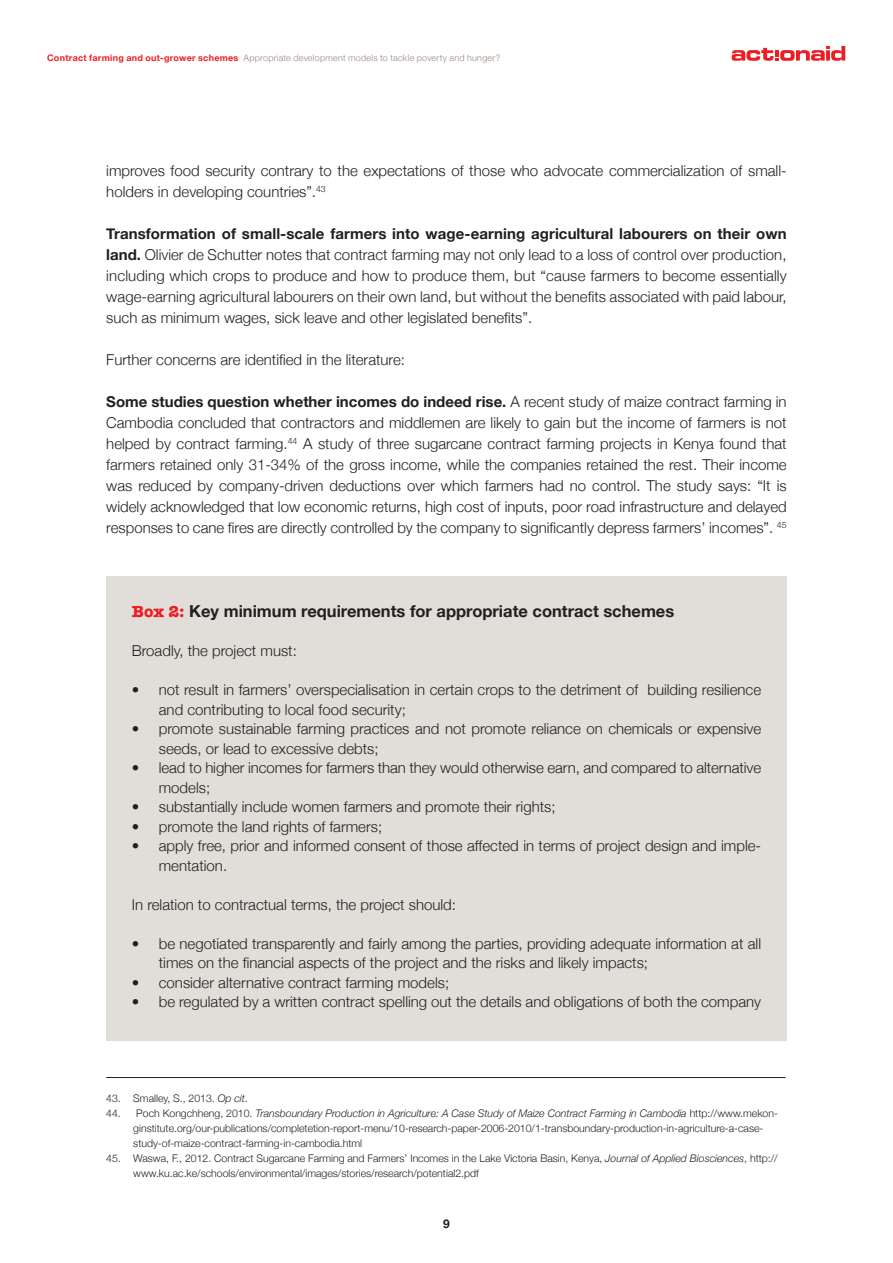
<style>
.page{position:relative;width:893px;height:1263px;background:#fff}
.page>*{position:absolute;margin:0;border:0;box-sizing:border-box;transform-origin:0 0}
.t1{font:700 16.5px "Helvetica Neue";color:#231f20}
.body_copy{font:300 15px/21px "Helvetica Neue";color:#231f20}
.t2{font:700 12px "Helvetica Neue";color:#231f20}
.t3{font:300 10.5px/15px "Helvetica Neue";color:#231f20}
.t4{font:300 9px "Helvetica Neue";letter-spacing:.025em;color:#99877d}
.s1{font-weight:700;color:#ee1d23}
.s2{font-weight:700}
.s3{font-family:"American Typewriter";color:#ee1d23}
.s4{font-style:italic}
</style>
<div class="page">
<svg style="left:732px;top:46px;width:113px;height:15px"></svg>
<div style="left:106px;top:576px;width:681px;height:464px;background:#e1ded9"></div>
<hr style="left:106px;top:1077px;width:680px;height:1px;background:#231f20">
<p class="t4" style="left:47px;top:52px;width:455px"><span class="s1">Contract farming and out-grower schemes</span> Appropriate development models to tackle poverty and hunger?</p>
<p class="body_copy" style="left:106px;top:160px;width:682px">improves food security contrary to the expectations of those who advocate commercialization of small&shy;holders in developing countries”.<sup>43</sup></p>
<p class="body_copy" style="left:106px;top:223px;width:682px;text-align:justify"><span class="s2">Transformation of small-scale farmers into wage-earning agricultural labourers on their own land.</span> Olivier de Schutter notes that contract farming may not only lead to a loss of control over production, including which crops to produce and how to produce them, but “cause farmers to become essentially wage-earning agricultural labourers on their own land, but without the benefits associated with paid labour, such as minimum wages, sick leave and other legislated benefits”.</p>
<p class="body_copy" style="left:106px;top:349px;width:300px">Further concerns are identified in the literature:</p>
<p class="body_copy" style="left:106px;top:391px;width:682px;text-align:justify"><span class="s2">Some studies question whether incomes do indeed rise.</span> A recent study of maize contract farming in Cambodia concluded that contractors and middlemen are likely to gain but the income of farmers is not helped by contract farming.<sup>44</sup> A study of three sugarcane contract farming projects in Kenya found that farmers retained only 31-34% of the gross income, while the companies retained the rest. Their income was reduced by company-driven deductions over which farmers had no control. The study says: “It is widely acknowledged that low economic returns, high cost of inputs, poor road infrastructure and delayed responses to cane fires are directly controlled by the company to significantly depress farmers’ incomes”. <sup>45</sup></p>
<p class="t1" style="left:132px;top:601px;width:544px"><span class="s3">Box 2:</span> Key minimum requirements for appropriate contract schemes</p>
<p class="body_copy" style="left:132px;top:640px;width:167px">Broadly, the project must:</p>
<p class="body_copy" style="left:159px;top:680px;width:604px;line-height:19.5px;text-indent:-27px">• not result in farmers’ overspecialisation in certain crops to the detriment of building resilience and contributing to local food security;</p>
<p class="body_copy" style="left:159px;top:719px;width:604px;line-height:19.5px;text-indent:-27px">• promote sustainable farming practices and not promote reliance on chemicals or expensive seeds, or lead to excessive debts;</p>
<p class="body_copy" style="left:159px;top:758px;width:604px;line-height:19.5px;text-indent:-27px">• lead to higher incomes for farmers than they would otherwise earn, and compared to alternative models;</p>
<p class="body_copy" style="left:132px;top:796px;width:425px">• substantially include women farmers and promote their rights;</p>
<p class="body_copy" style="left:132px;top:816px;width:252px">• promote the land rights of farmers;</p>
<p class="body_copy" style="left:159px;top:836px;width:604px;line-height:19.5px;text-indent:-27px">• apply free, prior and informed consent of those affected in terms of project design and imple&shy;mentation.</p>
<p class="body_copy" style="left:132px;top:894px;width:326px">In relation to contractual terms, the project should:</p>
<p class="body_copy" style="left:159px;top:933px;width:604px;line-height:19.5px;text-indent:-27px">• be negotiated transparently and fairly among the parties, providing adequate information at all times on the financial aspects of the project and the risks and likely impacts;</p>
<p class="body_copy" style="left:132px;top:972px;width:319px">• consider alternative contract farming models;</p>
<p class="body_copy" style="left:132px;top:991px;width:631px">• be regulated by a written contract spelling out the details and obligations of both the company</p>
<p class="t3" style="left:106px;top:1091px;width:143px">43. Smalley, S., 2013. <span class="s4">Op cit</span>.</p>
<p class="t3" style="left:133px;top:1106px;width:646px;text-indent:-27px">44. Poch Kongchheng, 2010. <span class="s4">Transboundary Production in Agriculture: A Case Study of Maize Contract Farming in Cambodia</span> http://www.mekon&shy;ginstitute.org/our-publications/completetion-report-menu/10-research-paper-2006-2010/1-transboundary-production-in-agriculture-a-case&shy;study-of-maize-contract-farming-in-cambodia.html</p>
<p class="t3" style="left:133px;top:1151px;width:646px;text-indent:-27px">45. Waswa, F., 2012. Contract Sugarcane Farming and Farmers’ Incomes in the Lake Victoria Basin, Kenya, <span class="s4">Journal of Applied Biosciences</span>, http:// www.ku.ac.ke/schools/environmental/images/stories/research/potential2.pdf</p>
<p class="t2" style="left:443px;top:1216px;width:8px">9</p>
</div>
